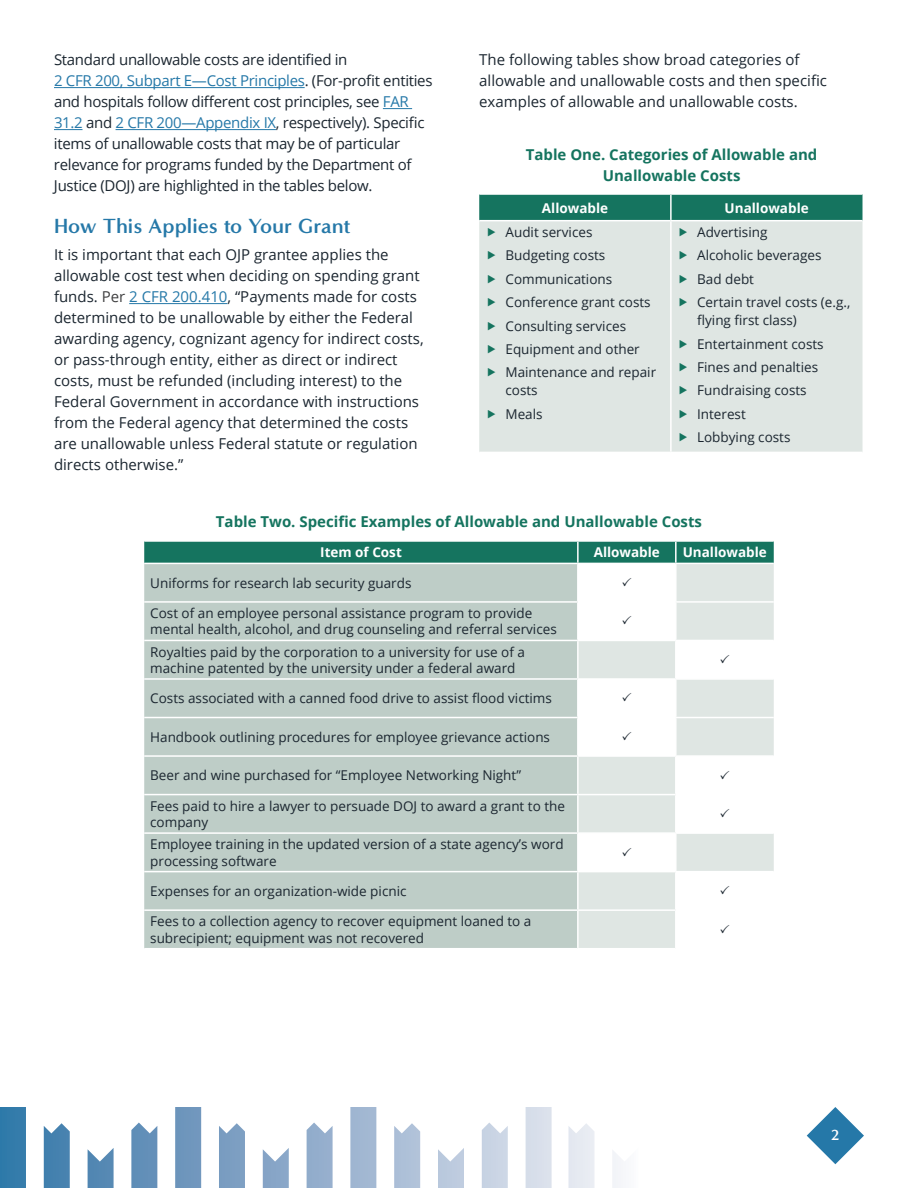
<style>
.page{position:relative;width:918px;height:1188px;background:#fff}
.page>*{position:absolute;margin:0;border:0;box-sizing:border-box;transform-origin:0 0}
.t1{font:700 21px "Minerva Modern";color:#2578a8}
.Body_Text{font:15px/21px "Open Sans";color:#1b2630}
.Body_Text-2{font:15px/21px "Open Sans";letter-spacing:-.02em;color:#1b2630}
.Table_Title{font:700 15px/21px "Open Sans";color:#15745f;text-align:center}
.t2{font:700 15px "Minerva Modern";color:#fff}
.Table_text{font:13.5px/16.2px "Open Sans";color:#1b2630}
.Table_Header{font:700 13.5px "Open Sans";color:#fff}
.s1{color:#2578a8}
.s2{color:#404041}
</style>
<div class="page">
<svg style="left:0;top:1107px;width:621px;height:81px"></svg>
<svg style="left:807px;top:1107px;width:57px;height:57px"></svg>
<hr style="left:54px;top:87px;width:251px;height:1px;background:#2578a8">
<svg style="left:383px;top:108px;width:29px;height:1px"></svg>
<svg style="left:54px;top:129px;width:29px;height:1px"></svg>
<hr style="left:116px;top:129px;width:160px;height:1px;background:#2578a8">
<hr style="left:129px;top:303px;width:98px;height:1px;background:#2578a8">
<div style="left:479px;top:195px;width:383px;height:25px;background:#15745f"></div>
<div style="left:479px;top:221px;width:383px;height:231px;background:#dfe6e3"></div>
<hr style="left:670px;top:195px;width:2px;height:25px;background:#fff">
<hr style="left:670px;top:221px;width:2px;height:231px;background:#fff">
<div style="left:144px;top:641px;width:433px;height:307px;background:#becdc7"></div>
<svg style="left:579px;top:641px;width:195px;height:307px;fill:#e7ecea"></svg>
<hr style="left:675px;top:641px;width:2px;height:37px;background:#fff">
<hr style="left:144px;top:678px;width:434px;height:2px;background:#fff">
<hr style="left:578px;top:678px;width:98px;height:2px;background:#fff">
<hr style="left:676px;top:678px;width:98px;height:2px;background:#fff">
<hr style="left:675px;top:680px;width:2px;height:37px;background:#fff">
<hr style="left:144px;top:717px;width:434px;height:1px;background:#fff">
<hr style="left:578px;top:717px;width:98px;height:1px;background:#fff">
<hr style="left:676px;top:717px;width:98px;height:1px;background:#fff">
<hr style="left:675px;top:718px;width:2px;height:37px;background:#fff">
<hr style="left:144px;top:755px;width:434px;height:2px;background:#fff">
<hr style="left:578px;top:755px;width:98px;height:2px;background:#fff">
<hr style="left:676px;top:755px;width:98px;height:2px;background:#fff">
<hr style="left:675px;top:757px;width:2px;height:37px;background:#fff">
<hr style="left:144px;top:794px;width:434px;height:1px;background:#fff">
<hr style="left:578px;top:794px;width:98px;height:1px;background:#fff">
<hr style="left:676px;top:794px;width:98px;height:1px;background:#fff">
<hr style="left:675px;top:795px;width:2px;height:37px;background:#fff">
<hr style="left:144px;top:832px;width:434px;height:2px;background:#fff">
<hr style="left:578px;top:832px;width:98px;height:2px;background:#fff">
<hr style="left:676px;top:832px;width:98px;height:2px;background:#fff">
<hr style="left:675px;top:834px;width:2px;height:37px;background:#fff">
<hr style="left:144px;top:871px;width:434px;height:1px;background:#fff">
<hr style="left:578px;top:871px;width:98px;height:1px;background:#fff">
<hr style="left:676px;top:871px;width:98px;height:1px;background:#fff">
<hr style="left:675px;top:872px;width:2px;height:37px;background:#fff">
<hr style="left:144px;top:909px;width:434px;height:2px;background:#fff">
<hr style="left:578px;top:909px;width:98px;height:2px;background:#fff">
<hr style="left:676px;top:909px;width:98px;height:2px;background:#fff">
<hr style="left:675px;top:911px;width:2px;height:37px;background:#fff">
<svg style="left:488px;top:228px;width:7px;height:8px"></svg>
<svg style="left:488px;top:251px;width:7px;height:9px"></svg>
<svg style="left:488px;top:275px;width:7px;height:8px"></svg>
<svg style="left:488px;top:298px;width:7px;height:9px"></svg>
<svg style="left:488px;top:321px;width:7px;height:9px"></svg>
<svg style="left:488px;top:345px;width:7px;height:8px"></svg>
<svg style="left:488px;top:368px;width:7px;height:9px"></svg>
<svg style="left:488px;top:410px;width:7px;height:8px"></svg>
<svg style="left:680px;top:228px;width:7px;height:8px"></svg>
<svg style="left:680px;top:251px;width:7px;height:9px"></svg>
<svg style="left:680px;top:275px;width:7px;height:8px"></svg>
<svg style="left:680px;top:298px;width:7px;height:9px"></svg>
<svg style="left:680px;top:339px;width:7px;height:9px"></svg>
<svg style="left:680px;top:363px;width:7px;height:8px"></svg>
<svg style="left:680px;top:386px;width:7px;height:9px"></svg>
<svg style="left:680px;top:410px;width:7px;height:8px"></svg>
<svg style="left:680px;top:433px;width:7px;height:9px"></svg>
<svg style="left:144px;top:541px;width:630px;height:99px;background:#a9c5bd"></svg>
<svg style="left:721px;top:654px;width:8px;height:9px"></svg>
<svg style="left:623px;top:693px;width:8px;height:9px"></svg>
<svg style="left:623px;top:731px;width:8px;height:9px"></svg>
<svg style="left:721px;top:770px;width:8px;height:9px"></svg>
<svg style="left:721px;top:809px;width:8px;height:8px"></svg>
<svg style="left:623px;top:847px;width:8px;height:9px"></svg>
<svg style="left:721px;top:886px;width:8px;height:8px"></svg>
<svg style="left:721px;top:924px;width:8px;height:9px"></svg>
<p class="Body_Text-2" style="left:54px;top:49px;width:380px">Standard unallowable costs are identified in<br><span class="s1">2 CFR 200, Subpart E—Cost Principles</span>. (For-profit entities and hospitals follow different cost principles, see <span class="s1">FAR 31.2</span> and <span class="s1">2 CFR 200—Appendix IX</span>, respectively). Specific items of unallowable costs that may be of particular relevance for programs funded by the Department of Justice (DOJ) are highlighted in the tables below.</p>
<h1 class="t1" style="left:54px;top:213px;width:298px">How This Applies to Your Grant</h1>
<p class="Body_Text" style="left:54px;top:244px;width:371px">It is important that each OJP grantee applies the allowable cost test when deciding on spending grant funds. <span class="s2">Per</span> <span class="s1">2 CFR 200.410</span>, “Payments made for costs determined to be unallowable by either the Federal awarding agency, cognizant agency for indirect costs, or pass-through entity, either as direct or indirect costs, must be refunded (including interest) to the Federal Government in accordance with instructions from the Federal agency that determined the costs are unallowable unless Federal statute or regulation directs otherwise.”</p>
<p class="Body_Text" style="left:479px;top:49px;width:349px">The following tables show broad categories of allowable and unallowable costs and then specific examples of allowable and unallowable costs.</p>
<p class="Table_Title" style="left:526px;top:143px;width:293px">Table One. Categories of Allowable and<br>Unallowable Costs</p>
<p class="Table_Header" style="left:542px;top:198px;width:68px">Allowable</p>
<p class="Table_Header" style="left:725px;top:198px;width:86px">Unallowable</p>
<p class="Table_text" style="left:506px;top:224px;width:88px">Audit services</p>
<p class="Table_text" style="left:506px;top:247px;width:101px">Budgeting costs</p>
<p class="Table_text" style="left:506px;top:270px;width:108px">Communications</p>
<p class="Table_text" style="left:506px;top:294px;width:147px">Conference grant costs</p>
<p class="Table_text" style="left:506px;top:317px;width:122px">Consulting services</p>
<p class="Table_text" style="left:506px;top:341px;width:136px">Equipment and other</p>
<p class="Table_text" style="left:506px;top:363px;width:152px;line-height:18px">Maintenance and repair costs</p>
<p class="Table_text" style="left:506px;top:405px;width:39px">Meals</p>
<p class="Table_text" style="left:697px;top:224px;width:72px">Advertising</p>
<p class="Table_text" style="left:697px;top:247px;width:126px">Alcoholic beverages</p>
<p class="Table_text" style="left:697px;top:270px;width:58px">Bad debt</p>
<p class="Table_text" style="left:697px;top:293px;width:155px;line-height:18px">Certain travel costs (e.g., flying first class)</p>
<p class="Table_text" style="left:697px;top:335px;width:128px">Entertainment costs</p>
<p class="Table_text" style="left:697px;top:359px;width:123px">Fines and penalties</p>
<p class="Table_text" style="left:697px;top:382px;width:111px">Fundraising costs</p>
<p class="Table_text" style="left:697px;top:405px;width:50px">Interest</p>
<p class="Table_text" style="left:697px;top:429px;width:95px">Lobbying costs</p>
<p class="Table_Title" style="left:216px;top:511px;width:488px">Table Two. Specific Examples of Allowable and Unallowable Costs</p>
<p class="Table_Header" style="left:320px;top:543px;width:83px">Item of Cost</p>
<p class="Table_Header" style="left:594px;top:543px;width:68px">Allowable</p>
<p class="Table_Header" style="left:683px;top:543px;width:86px">Unallowable</p>
<p class="Table_text" style="left:150px;top:574px;width:263px">Uniforms for research lab security guards</p>
<p class="Table_text" style="left:150px;top:605px;width:408px">Cost of an employee personal assistance program to provide mental health, alcohol, and drug counseling and referral services</p>
<p class="Table_text" style="left:150px;top:643px;width:376px">Royalties paid by the corporation to a university for use of a machine patented by the university under a federal award</p>
<p class="Table_text" style="left:150px;top:690px;width:403px">Costs associated with a canned food drive to assist flood victims</p>
<p class="Table_text" style="left:150px;top:729px;width:401px">Handbook outlining procedures for employee grievance actions</p>
<p class="Table_text" style="left:150px;top:767px;width:372px">Beer and wine purchased for “Employee Networking Night”</p>
<p class="Table_text" style="left:150px;top:798px;width:416px">Fees paid to hire a lawyer to persuade DOJ to award a grant to the company</p>
<p class="Table_text" style="left:150px;top:836px;width:415px">Employee training in the updated version of a state agency’s word processing software</p>
<p class="Table_text" style="left:150px;top:883px;width:258px">Expenses for an organization-wide picnic</p>
<p class="Table_text" style="left:150px;top:913px;width:383px">Fees to a collection agency to recover equipment loaned to a subrecipient; equipment was not recovered</p>
<p class="t2" style="left:831px;top:1126px;width:10px">2</p>
</div>
